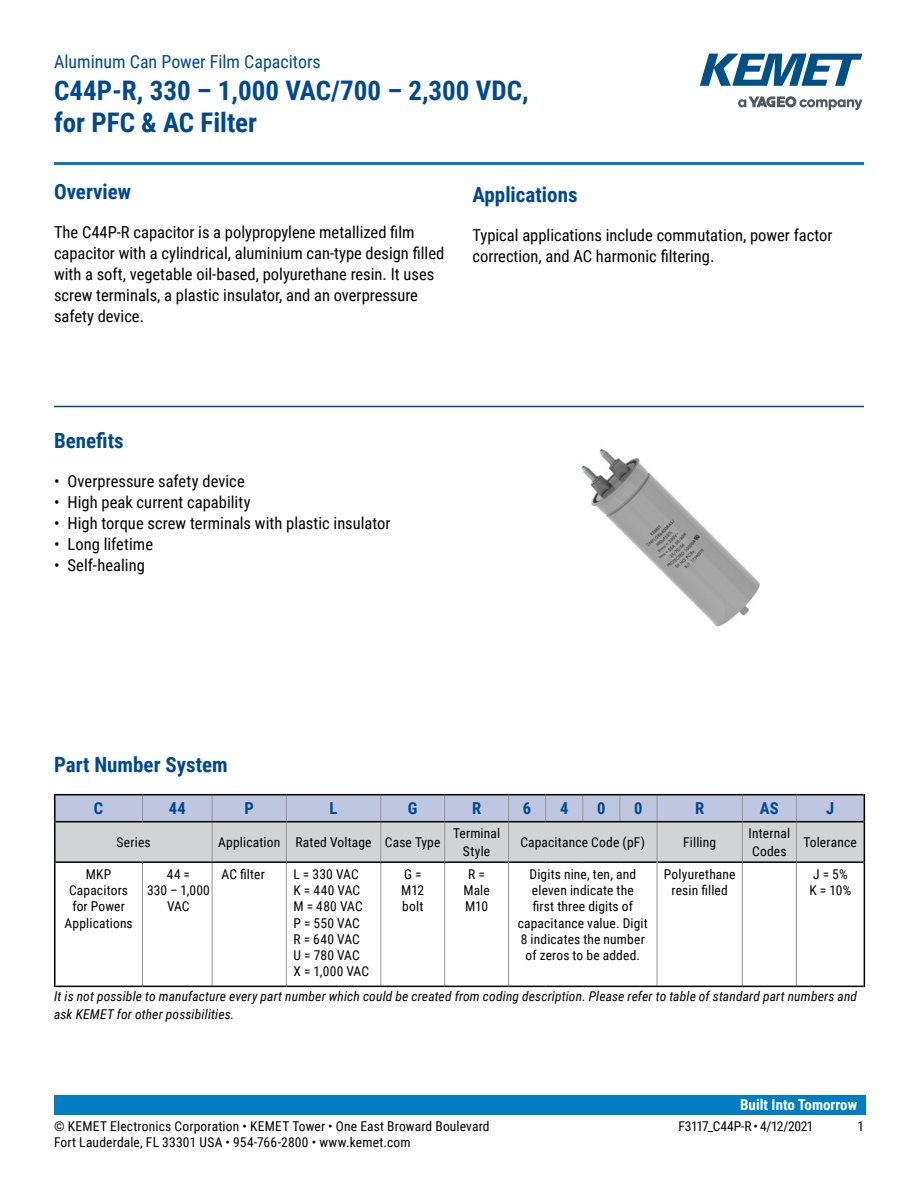
<style>
.page{position:relative;width:918px;height:1188px;background:#fff}
.page>*{position:absolute;margin:0;border:0;box-sizing:border-box;transform-origin:0 0}
.t1{font:700 27px/32.4px "Roboto Condensed";color:#004990}
.t2{font:700 21px "Roboto Condensed";color:#004990}
.t3{font:18px "Roboto Condensed";color:#004990}
.t4{font:16.5px/21px "Roboto Condensed";color:#000}
.t5{font:700 16.5px "Roboto Condensed";color:#004990}
.t6{font:700 15px "Roboto Condensed";color:#fff}
.t7{font:13.5px/16.2px "Roboto Condensed";letter-spacing:.01em;color:#000;text-align:center}
.t8{font:italic 13.5px/18px "Roboto Condensed";letter-spacing:.01em;color:#000}
.t9{font:13.5px "Roboto Condensed";letter-spacing:-.025em;color:#000}
</style>
<div class="page">
<svg style="left:738px;top:96px;width:124px;height:14px"></svg>
<svg style="left:700px;top:54px;width:162px;height:32px"></svg>
<div style="left:54px;top:1095px;width:811px;height:20px;background:#007dc3"></div>
<hr style="left:54px;top:162px;width:810px;height:3px;background:#007dc3">
<hr style="left:54px;top:406px;width:810px;height:1px;background:#004990">
<hr style="left:142px;top:863px;width:1px;height:123px;background:#939598">
<hr style="left:212px;top:863px;width:1px;height:123px;background:#939598">
<hr style="left:286px;top:863px;width:1px;height:123px;background:#939598">
<hr style="left:380px;top:863px;width:1px;height:123px;background:#939598">
<hr style="left:444px;top:863px;width:1px;height:123px;background:#939598">
<hr style="left:742px;top:863px;width:1px;height:123px;background:#939598">
<hr style="left:796px;top:863px;width:1px;height:123px;background:#939598">
<hr style="left:56px;top:861px;width:86px;height:2px;background:#000">
<hr style="left:142px;top:861px;width:70px;height:2px;background:#000">
<hr style="left:212px;top:861px;width:74px;height:2px;background:#000">
<hr style="left:286px;top:861px;width:95px;height:2px;background:#000">
<hr style="left:381px;top:861px;width:64px;height:2px;background:#000">
<hr style="left:445px;top:861px;width:63px;height:2px;background:#000">
<hr style="left:657px;top:861px;width:85px;height:2px;background:#000">
<hr style="left:742px;top:861px;width:54px;height:2px;background:#000">
<hr style="left:796px;top:861px;width:68px;height:2px;background:#000">
<hr style="left:509px;top:861px;width:37px;height:2px;background:#000">
<hr style="left:546px;top:861px;width:37px;height:2px;background:#000">
<hr style="left:583px;top:861px;width:37px;height:2px;background:#000">
<hr style="left:620px;top:861px;width:37px;height:2px;background:#000">
<hr style="left:508px;top:862px;width:1px;height:124px;background:#939598">
<hr style="left:657px;top:862px;width:1px;height:124px;background:#939598">
<hr style="left:54px;top:794px;width:2px;height:28px;background:#000">
<svg style="left:55px;top:794px;width:810px;height:68px;background:#bec2cc"></svg>
<hr style="left:54px;top:822px;width:2px;height:40px;background:#000">
<hr style="left:864px;top:822px;width:1px;height:40px;background:#000">
<hr style="left:54px;top:862px;width:2px;height:125px;background:#000">
<hr style="left:864px;top:862px;width:1px;height:125px;background:#000">
<hr style="left:56px;top:986px;width:86px;height:1px;background:#000">
<hr style="left:142px;top:986px;width:70px;height:1px;background:#000">
<hr style="left:212px;top:986px;width:74px;height:1px;background:#000">
<hr style="left:286px;top:986px;width:95px;height:1px;background:#000">
<hr style="left:381px;top:986px;width:64px;height:1px;background:#000">
<hr style="left:445px;top:986px;width:64px;height:1px;background:#000">
<hr style="left:509px;top:986px;width:37px;height:1px;background:#000">
<hr style="left:546px;top:986px;width:37px;height:1px;background:#000">
<hr style="left:583px;top:986px;width:37px;height:1px;background:#000">
<hr style="left:620px;top:986px;width:37px;height:1px;background:#000">
<hr style="left:657px;top:986px;width:85px;height:1px;background:#000">
<hr style="left:742px;top:986px;width:54px;height:1px;background:#000">
<hr style="left:796px;top:986px;width:68px;height:1px;background:#000">
<img style="left:581px;top:449px;width:179px;height:178px">
<h3 class="t3" style="left:54px;top:48px;width:268px">Aluminum Can Power Film Capacitors</h3>
<h1 class="t1" style="left:54px;top:73px;width:476px">C44P-R, 330 – 1,000 VAC/700 – 2,300 VDC, for PFC &amp; AC Filter</h1>
<h2 class="t2" style="left:54px;top:177px;width:79px">Overview</h2>
<p class="t4" style="left:54px;top:221px;width:392px">The C44P-R capacitor is a polypropylene metallized film capacitor with a cylindrical, aluminium can-type design filled with a soft, vegetable oil-based, polyurethane resin. It uses screw terminals, a plastic insulator, and an overpressure safety device.</p>
<h2 class="t2" style="left:472px;top:179px;width:107px">Applications</h2>
<p class="t4" style="left:472px;top:224px;width:362px">Typical applications include commutation, power factor correction, and AC harmonic filtering.</p>
<h2 class="t2" style="left:54px;top:426px;width:71px">Benefits</h2>
<p class="t4" style="left:54px;top:470px;width:192px">• Overpressure safety device</p>
<p class="t4" style="left:54px;top:491px;width:198px">• High peak current capability</p>
<p class="t4" style="left:54px;top:512px;width:338px">• High torque screw terminals with plastic insulator</p>
<p class="t4" style="left:54px;top:533px;width:101px">• Long lifetime</p>
<p class="t4" style="left:54px;top:554px;width:92px">• Self-healing</p>
<h2 class="t2" style="left:54px;top:750px;width:175px">Part Number System</h2>
<p class="t5" style="left:94px;top:797px;width:11px">C</p>
<p class="t5" style="left:169px;top:797px;width:18px">44</p>
<p class="t5" style="left:245px;top:797px;width:11px">P</p>
<p class="t5" style="left:330px;top:797px;width:9px">L</p>
<p class="t5" style="left:408px;top:797px;width:11px">G</p>
<p class="t5" style="left:472px;top:797px;width:11px">R</p>
<p class="t5" style="left:523px;top:797px;width:10px">6</p>
<p class="t5" style="left:560px;top:797px;width:10px">4</p>
<p class="t5" style="left:597px;top:797px;width:10px">0</p>
<p class="t5" style="left:634px;top:797px;width:10px">0</p>
<p class="t5" style="left:695px;top:797px;width:11px">R</p>
<p class="t5" style="left:760px;top:797px;width:20px">AS</p>
<p class="t5" style="left:826px;top:797px;width:10px">J</p>
<p class="t7" style="left:117px;top:834px;width:35px">Series</p>
<p class="t7" style="left:218px;top:834px;width:224px">Application Rated Voltage Case Type</p>
<p class="t7" style="left:453px;top:824px;width:49px;line-height:18px">Terminal<br>Style</p>
<p class="t7" style="left:520px;top:834px;width:126px">Capacitance Code (pF)</p>
<p class="t7" style="left:683px;top:834px;width:34px">Filling</p>
<p class="t7" style="left:749px;top:824px;width:43px;line-height:18px;text-align:left">Internal<br>Codes</p>
<p class="t7" style="left:803px;top:834px;width:55px">Tolerance</p>
<p class="t7" style="left:64px;top:866px;width:70px">MKP<br>Capacitors for Power<br>Applications</p>
<p class="t7" style="left:147px;top:866px;width:64px">44 =<br>330 – 1,000<br>VAC</p>
<p class="t7" style="left:222px;top:866px;width:45px">AC filter</p>
<p class="t7" style="left:293px;top:866px;width:77px;text-align:left">L = 330 VAC<br>K = 440 VAC<br>M = 480 VAC<br>P = 550 VAC<br>R = 640 VAC<br>U = 780 VAC<br>X = 1,000 VAC</p>
<p class="t7" style="left:401px;top:866px;width:25px;text-align:left">G =<br>M12 bolt</p>
<p class="t7" style="left:463px;top:866px;width:28px">R =<br>Male<br>M10</p>
<p class="t7" style="left:518px;top:866px;width:132px">Digits nine, ten, and eleven indicate the<br>first three digits of capacitance value. Digit<br>8 indicates the number of zeros to be added.</p>
<p class="t7" style="left:664px;top:866px;width:73px">Polyurethane resin filled</p>
<p class="t7" style="left:810px;top:866px;width:43px;text-align:left">J = 5%<br>K = 10%</p>
<p class="t8" style="left:54px;top:987px;width:805px">It is not possible to manufacture every part number which could be created from coding description. Please refer to table of standard part numbers and ask KEMET for other possibilities.</p>
<p class="t6" style="left:740px;top:1094px;width:119px">Built Into Tomorrow</p>
<p class="t7" style="left:54px;top:1117px;width:437px">© KEMET Electronics Corporation • KEMET Tower • One East Broward Boulevard</p>
<p class="t9" style="left:679px;top:1116px;width:137px">F3117_C44P-R • 4/12/2021</p>
<p class="t7" style="left:857px;top:1117px;width:8px">1</p>
<p class="t7" style="left:54px;top:1133px;width:358px">Fort Lauderdale, FL 33301 USA • 954-766-2800 • www.kemet.com</p>
</div>
